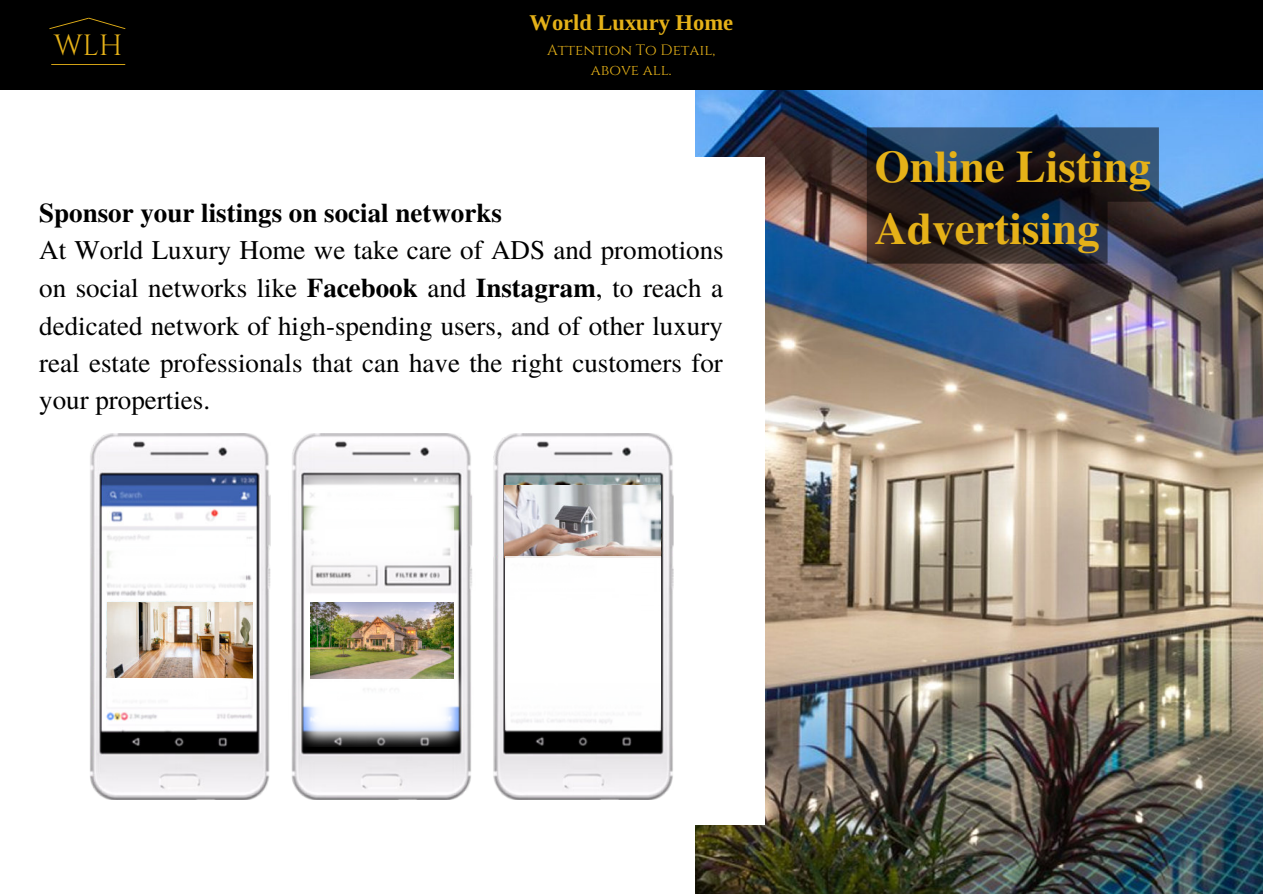
<style>
.page{position:relative;width:1263px;height:894px;background:#fff}
.page>*{position:absolute;margin:0;border:0;box-sizing:border-box;transform-origin:0 0}
.t1{font:700 45px/61.8px "Te X Gyre Termes";color:#e5b118}
.t2{font:29.25px "Cinzel";color:#e5b118}
.t3{font:27px/37.3px "Te X Gyre Termes";color:#000;text-align:justify}
.t4{font:700 27px "Te X Gyre Termes";color:#000}
.t5{font:700 22.5px "Libra Serif Modern";color:#e5b118}
.t6{font:15px/20.2px "Cinzel";color:#e5b118;text-align:center}
.s1{font-weight:700}
</style>
<div class="page">
<img style="left:695px;top:90px;width:568px;height:803px">
<div style="left:0;top:0;width:1263px;height:90px;background:#000"></div>
<svg style="left:49px;top:17px;width:77px;height:12px"></svg>
<hr style="left:51px;top:64px;width:74px;height:1px;background:#e5b118">
<svg style="left:867px;top:127px;width:292px;height:136px;background:#212633"></svg>
<div style="left:497px;top:158px;width:268px;height:667px;background:#fff"></div>
<img style="left:90px;top:433px;width:584px;height:366px">
<img style="left:107px;top:602px;width:145px;height:76px">
<img style="left:311px;top:602px;width:142px;height:68px">
<img style="left:505px;top:485px;width:155px;height:248px">
<img style="left:505px;top:556px;width:155px;height:38px">
<img style="left:505px;top:594px;width:155px;height:135px">
<img style="left:288px;top:670px;width:185px;height:76px">
<img style="left:288px;top:471px;width:185px;height:76px">
<img style="left:304px;top:508px;width:150px;height:61px">
<img style="left:104px;top:535px;width:142px;height:67px">
<img style="left:104px;top:678px;width:149px;height:39px">
<p class="t2" style="left:54px;top:27px;width:70px">WLH</p>
<p class="t5" style="left:529px;top:10px;width:205px">World Luxury Home</p>
<p class="t6" style="left:547px;top:40px;width:170px">Attention To Detail, above all.</p>
<p class="t4" style="left:39px;top:192px;width:464px">Sponsor your listings on social networks</p>
<p class="t3" style="left:39px;top:230px;width:686px">At World Luxury Home we take care of ADS and promotions on social networks like <span class="s1">Facebook</span> and <span class="s1">Instagram</span>, to reach a dedicated network of high-spending users, and of other luxury real estate professionals that can have the right customers for your properties.</p>
<h1 class="t1" style="left:875px;top:133px;width:278px">Online Listing<br>Advertising</h1>
</div>
